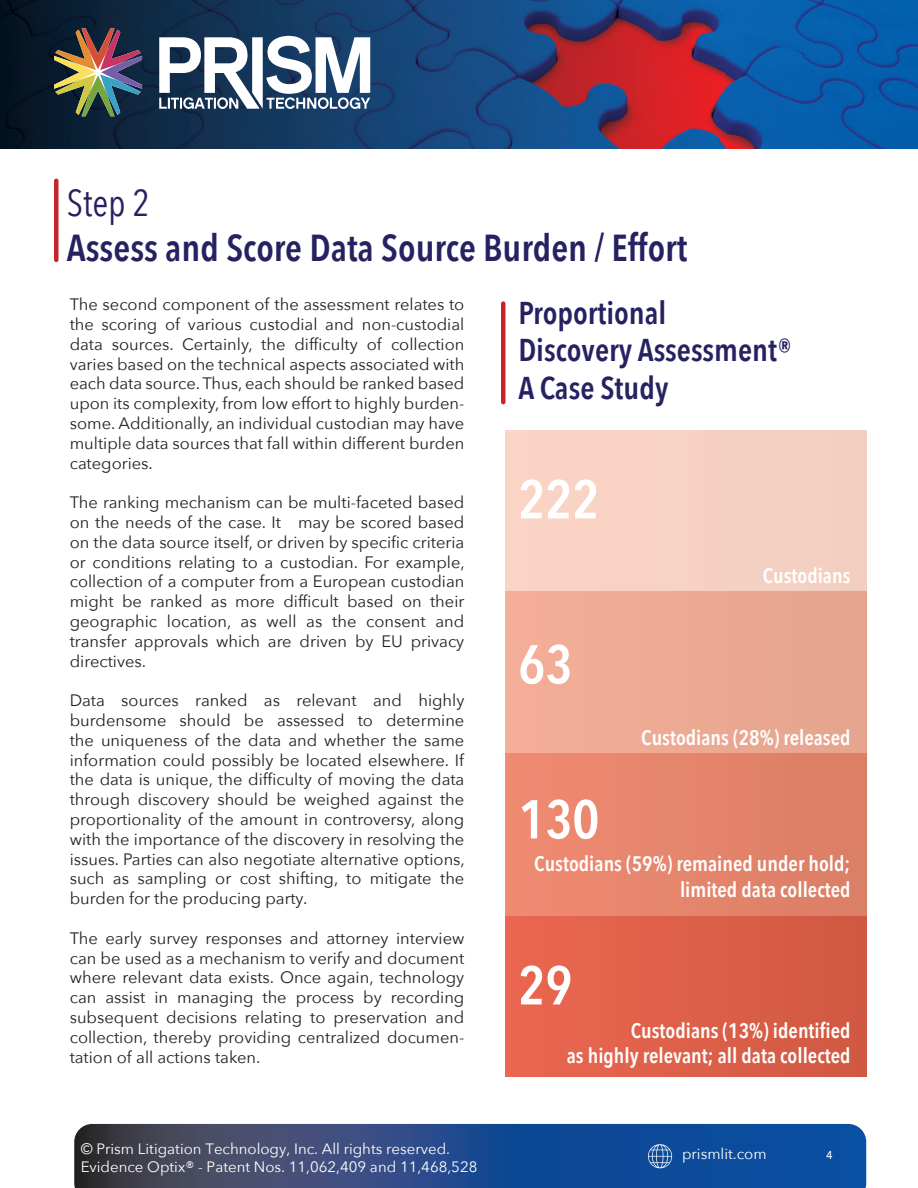
<style>
.page{position:relative;width:918px;height:1188px;background:#fff}
.page>*{position:absolute;margin:0;border:0;box-sizing:border-box;transform-origin:0 0}
.t1{font:600 54px "Avenir Next Condensed";color:#fff}
.t2{font:600 37.5px "Avenir Next Condensed";color:#262262}
.t3{font:37.5px "Avenir Next Condensed";color:#262262}
.t4{font:600 31.5px "Avenir Next Condensed";color:#262262}
.t5{font:600 21px "Avenir Next Condensed";color:#fff}
.t6{font:16.5px/19.8px "Avenir Next";color:#231f20;text-align:justify}
.t7{font:15px "Avenir Next";color:#fff}
</style>
<div class="page">
<img style="left:0;top:0;width:918px;height:149px">
<hr style="left:54px;top:181px;width:4px;height:79px;background:#c62629">
<img style="left:506px;top:430px;width:360px;height:647px">
<div style="left:501px;top:304px;width:5px;height:98px;background:#c62629"></div>
<svg style="left:74px;top:1124px;width:792px;height:64px;background:#254a83"></svg>
<svg style="left:648px;top:1144px;width:24px;height:24px"></svg>
<svg style="left:159px;top:36px;width:211px;height:73px"></svg>
<svg style="left:54px;top:28px;width:88px;height:88px;background:#5b5852"></svg>
<p class="t3" style="left:67px;top:171px;width:85px">Step 2</p>
<p class="t2" style="left:67px;top:215px;width:622px">Assess and Score Data Source Burden / Effort</p>
<p class="t6" style="left:70px;top:294px;width:396px">The second component of the assessment relates to the scoring of various custodial and non-custodial data sources. Certainly, the difficulty of collection varies based on the technical aspects associated with each data source. Thus, each should be ranked based upon its complexity, from low effort to highly burden&shy;some. Additionally, an individual custodian may have multiple data sources that fall within different burden categories.</p>
<p class="t6" style="left:70px;top:492px;width:397px">The ranking mechanism can be multi-faceted based on the needs of the case. It may be scored based on the data source itself, or driven by specific criteria or conditions relating to a custodian. For example, collection of a computer from a European custodian might be ranked as more difficult based on their geographic location, as well as the consent and transfer approvals which are driven by EU privacy directives.</p>
<p class="t6" style="left:70px;top:690px;width:397px">Data sources ranked as relevant and highly burdensome should be assessed to determine the uniqueness of the data and whether the same information could possibly be located elsewhere. If the data is unique, the difficulty of moving the data through discovery should be weighed against the proportionality of the amount in controversy, along with the importance of the discovery in resolving the issues. Parties can also negotiate alternative options, such as sampling or cost shifting, to mitigate the burden for the producing party.</p>
<p class="t6" style="left:70px;top:928px;width:396px">The early survey responses and attorney interview can be used as a mechanism to verify and document where relevant data exists. Once again, technology can assist in managing the process by recording subsequent decisions relating to preservation and collection, thereby providing centralized documen&shy;tation of all actions taken.</p>
<p class="t4" style="left:518px;top:285px;width:150px">Proportional</p>
<p class="t4" style="left:518px;top:323px;width:275px">Discovery Assessment®</p>
<p class="t4" style="left:518px;top:361px;width:152px">A Case Study</p>
<p class="t1" style="left:518px;top:453px;width:82px">222</p>
<p class="t5" style="left:763px;top:557px;width:89px">Custodians</p>
<p class="t1" style="left:518px;top:618px;width:55px">63</p>
<p class="t5" style="left:641px;top:719px;width:211px">Custodians (28%) released</p>
<p class="t1" style="left:518px;top:773px;width:82px">130</p>
<p class="t5" style="left:534px;top:846px;width:318px">Custodians (59%) remained under hold;</p>
<p class="t5" style="left:680px;top:871px;width:172px">limited data collected</p>
<p class="t1" style="left:518px;top:939px;width:55px">29</p>
<p class="t5" style="left:631px;top:1013px;width:221px">Custodians (13%) identified</p>
<p class="t5" style="left:567px;top:1038px;width:285px">as highly relevant; all data collected</p>
<p class="t7" style="left:81px;top:1136px;width:371px">© Prism Litigation Technology, Inc. All rights reserved.</p>
<p class="t7" style="left:826px;top:1141px;width:9px">4</p>
<p class="t7" style="left:81px;top:1154px;width:398px">Evidence Optix® - Patent Nos. 11,062,409 and 11,468,528</p>
<p class="t7" style="left:682px;top:1141px;width:86px">prismlit.com</p>
</div>
